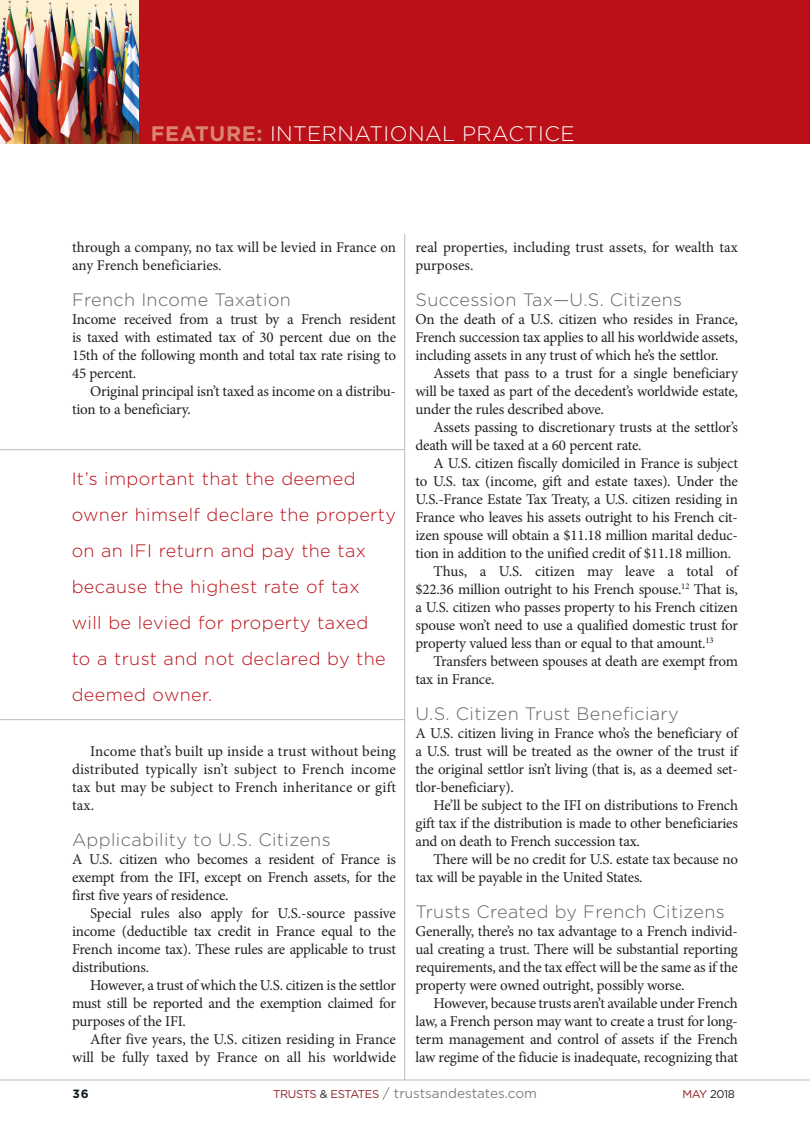
<style>
.page{position:relative;width:810px;height:1134px;background:#fff}
.page>*{position:absolute;margin:0;border:0;box-sizing:border-box;transform-origin:0 0}
.t1{font:300 21px "Gotham";letter-spacing:.02em;color:#fff}
.Callout{font:300 18px/36px "Gotham";letter-spacing:.02em;color:#bb1018}
.Subhead{font:300 18px "Gotham";letter-spacing:.02em;color:#636366}
.BODY__Minion{font:15px/18px "Minion Pro";letter-spacing:-.015em;color:#231f20;text-align:justify}
.BODY__NO_INDENT{font:15px/18px "Minion Pro";letter-spacing:-.015em;color:#231f20;text-align:justify}
.t2{font:13.5px "Gotham";color:#808285}
.t3{font:700 12px "Gotham";color:#101a21}
.t4{font:11.25px "Gotham";letter-spacing:-.03em;color:#231f20}
.s1{font-weight:700;color:#da856c}
.s2{font-size:11.25px;color:#911f23}
.s3{font-size:11.25px;color:#231f20}
.s4{color:#911f23}
</style>
<div class="page">
<div style="left:0;top:0;width:810px;height:144px;background:#bb1018"></div>
<img style="left:0;top:0;width:139px;height:144px">
<hr style="left:0;top:1080px;width:810px;height:1px;background:#bcbdc0">
<hr style="left:404px;top:234px;width:1px;height:846px;background:#bcbdc0">
<hr style="left:0;top:719px;width:405px;height:1px;background:#bcbdc0">
<hr style="left:0;top:449px;width:405px;height:1px;background:#bcbdc0">
<p class="t1" style="left:151px;top:121px;width:425px"><span class="s1">FEATURE:</span> INTERNATIONAL PRACTICE</p>
<p class="BODY__Minion" style="left:72px;top:238px;width:326px">through a company, no tax will be levied in France on any French beneficiaries.</p>
<p class="Subhead" style="left:72px;top:288px;width:220px">French Income Taxation</p>
<p class="BODY__NO_INDENT" style="left:72px;top:310px;width:326px">Income received from a trust by a French resident is taxed with estimated tax of 30 percent due on the 15th of the following month and total tax rate rising to 45 percent.</p>
<p class="BODY__Minion" style="left:72px;top:382px;width:325px;text-indent:18px">Original principal isn’t taxed as income on a distribu&shy;tion to a beneficiary.</p>
<p class="Callout" style="left:72px;top:461px;width:326px">It’s important that the deemed owner himself declare the property on an IFI return and pay the tax because the highest rate of tax<br>will be levied for property taxed<br>to a trust and not declared by the deemed owner.</p>
<p class="BODY__Minion" style="left:72px;top:742px;width:325px;text-indent:18px">Income that’s built up inside a trust without being distributed typically isn’t subject to French income tax but may be subject to French inheritance or gift tax.</p>
<p class="Subhead" style="left:72px;top:828px;width:260px">Applicability to U.S. Citizens</p>
<p class="BODY__NO_INDENT" style="left:72px;top:850px;width:325px">A U.S. citizen who becomes a resident of France is exempt from the IFI, except on French assets, for the first five years of residence.</p>
<p class="BODY__Minion" style="left:72px;top:904px;width:325px;text-indent:18px">Special rules also apply for U.S.-source passive income (deductible tax credit in France equal to the French income tax). These rules are applicable to trust distributions.</p>
<p class="BODY__Minion" style="left:72px;top:976px;width:325px;text-indent:18px">However, a trust of which the U.S. citizen is the settlor must still be reported and the exemption claimed for purposes of the IFI.</p>
<p class="BODY__Minion" style="left:72px;top:1030px;width:326px;text-align:right">After five years, the U.S. citizen residing in France will be fully taxed by France on all his worldwide</p>
<p class="BODY__Minion" style="left:416px;top:238px;width:324px">real properties, including trust assets, for wealth tax purposes.</p>
<p class="Subhead" style="left:416px;top:288px;width:268px">Succession Tax—U.S. Citizens</p>
<p class="BODY__NO_INDENT" style="left:416px;top:310px;width:324px">On the death of a U.S. citizen who resides in France, French succession tax applies to all his worldwide assets, including assets in any trust of which he’s the settlor.</p>
<p class="BODY__Minion" style="left:416px;top:364px;width:324px;text-indent:18px">Assets that pass to a trust for a single beneficiary will be taxed as part of the decedent’s worldwide estate, under the rules described above.</p>
<p class="BODY__Minion" style="left:416px;top:418px;width:324px;text-indent:18px">Assets passing to discretionary trusts at the settlor’s death will be taxed at a 60 percent rate.</p>
<p class="BODY__Minion" style="left:416px;top:454px;width:324px;text-indent:18px">A U.S. citizen fiscally domiciled in France is subject to U.S. tax (income, gift and estate taxes). Under the U.S.-France Estate Tax Treaty, a U.S. citizen residing in France who leaves his assets outright to his French cit&shy;izen spouse will obtain a $11.18 million marital deduc&shy;tion in addition to the unified credit of $11.18 million.</p>
<p class="BODY__Minion" style="left:416px;top:562px;width:324px;text-indent:18px">Thus, a U.S. citizen may leave a total of $22.36 million outright to his French spouse.<sup>12</sup> That is, a U.S. citizen who passes property to his French citizen spouse won’t need to use a qualified domestic trust for property valued less than or equal to that amount.<sup>13</sup></p>
<p class="BODY__Minion" style="left:416px;top:652px;width:324px;text-indent:18px">Transfers between spouses at death are exempt from tax in France.</p>
<p class="Subhead" style="left:416px;top:702px;width:265px">U.S. Citizen Trust Beneficiary</p>
<p class="BODY__NO_INDENT" style="left:416px;top:724px;width:324px">A U.S. citizen living in France who’s the beneficiary of a U.S. trust will be treated as the owner of the trust if the original settlor isn’t living (that is, as a deemed set&shy;tlor-beneficiary).</p>
<p class="BODY__Minion" style="left:416px;top:796px;width:324px;text-indent:18px">He’ll be subject to the IFI on distributions to French gift tax if the distribution is made to other beneficiaries and on death to French succession tax.</p>
<p class="BODY__Minion" style="left:416px;top:850px;width:324px;text-indent:18px">There will be no credit for U.S. estate tax because no tax will be payable in the United States.</p>
<p class="Subhead" style="left:416px;top:900px;width:311px">Trusts Created by French Citizens</p>
<p class="BODY__NO_INDENT" style="left:416px;top:922px;width:324px">Generally, there’s no tax advantage to a French individ&shy;ual creating a trust. There will be substantial reporting requirements, and the tax effect will be the same as if the property were owned outright, possibly worse.</p>
<p class="BODY__Minion" style="left:416px;top:994px;width:324px;text-indent:18px">However, because trusts aren’t available under French law, a French person may want to create a trust for long&shy;term management and control of assets if the French law regime of the fiducie is inadequate, recognizing that</p>
<p class="t3" style="left:72px;top:1086px;width:18px">36</p>
<p class="t2" style="left:273px;top:1085px;width:265px"><span class="s2">TRUSTS</span> <span class="s3">&amp;</span> <span class="s2">ESTATES</span> / trustsandestates.com</p>
<p class="t4" style="left:682px;top:1087px;width:54px"><span class="s4">MAY</span> 2018</p>
</div>
